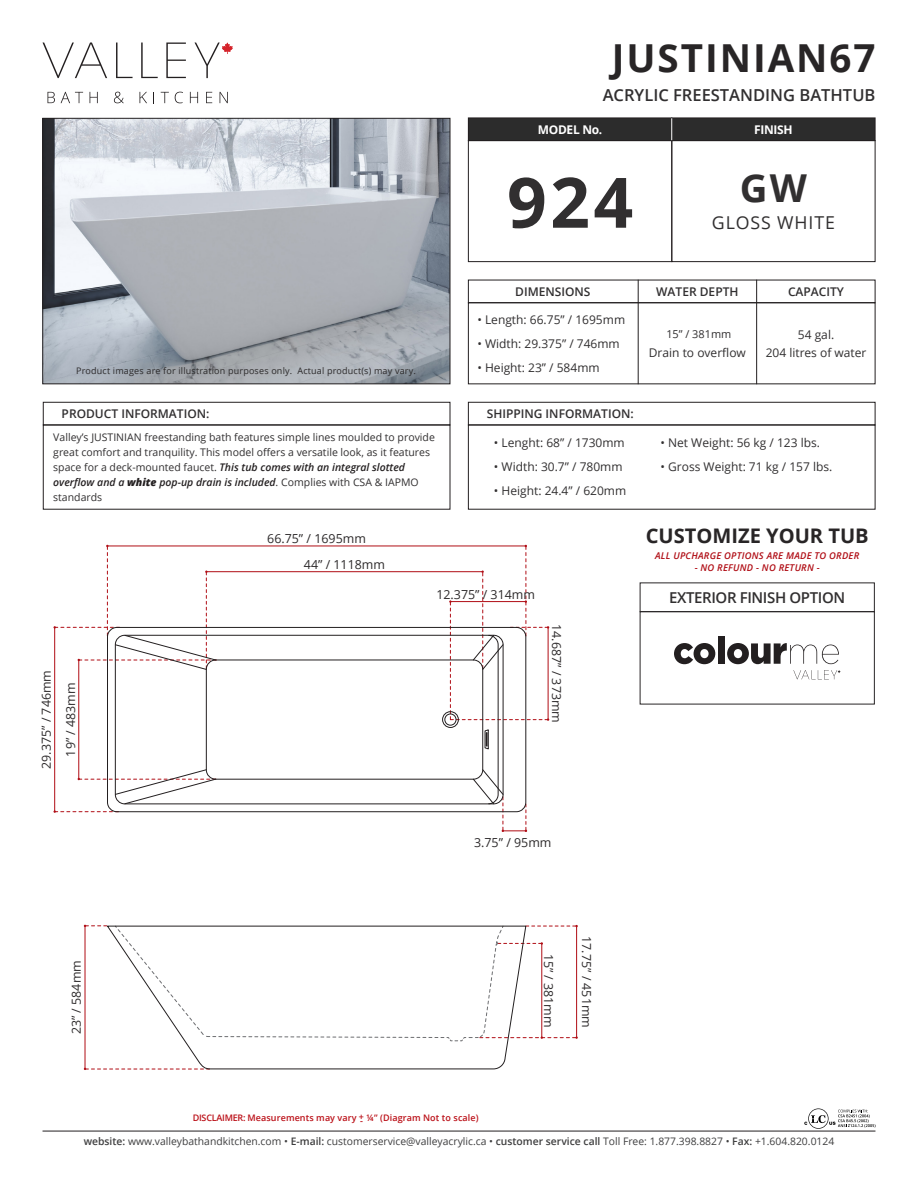
<style>
.page{position:relative;width:918px;height:1188px;background:#fff}
.page>*{position:absolute;margin:0;border:0;box-sizing:border-box;transform-origin:0 0}
.t1{font:700 69.6px "Open Sans";color:#312f30}
.t2{font:700 38.55px "Open Sans";letter-spacing:.05em;color:#282526}
.t3{font:700 38.4px "Open Sans";color:#312f30}
.t4{font:700 20.1px "Open Sans";color:#282526}
.t5{font:17.7px "Open Sans";letter-spacing:.05em;color:#312f30}
.t6{font:600 16.5px "Open Sans";color:#312f30}
.t7{font:600 15px "Open Sans";letter-spacing:-.025em;color:#312f30}
.t8{font:12.45px "Open Sans";color:#2e2b2c}
.t9{font:12px "Open Sans";color:#312f30}
.t10{font:600 12px "Open Sans";color:#312f30}
.t11{font:700 12px "Open Sans";letter-spacing:-.025em;color:#fff}
.t12{font:10.95px "Open Sans";color:#312f30}
.t13{font:10.5px/15px "Open Sans";color:#312f30}
.t14{font:10.35px "Open Sans";color:#3e3e3f}
.t15{font:italic 600 9.3px "Open Sans";letter-spacing:.025em;color:#b00d15}
.t16{font:9px "Open Sans";letter-spacing:.02em;color:#2b292a}
.t17{font:600 9px "Open Sans";letter-spacing:.01em;color:#bb1018}
.s1{font-weight:600;font-style:italic;color:#231f20}
.s2{font-weight:800;font-style:italic;color:#231f20}
.s3{font-weight:600}
</style>
<div class="page">
<hr style="left:43px;top:1131px;width:832px;height:1px;background:#231f20">
<svg style="left:48px;top:92px;width:7px;height:11px"></svg>
<svg style="left:61px;top:92px;width:22px;height:11px"></svg>
<svg style="left:90px;top:92px;width:8px;height:11px"></svg>
<svg style="left:114px;top:92px;width:10px;height:11px"></svg>
<svg style="left:140px;top:92px;width:7px;height:11px"></svg>
<svg style="left:161px;top:92px;width:8px;height:11px"></svg>
<svg style="left:175px;top:92px;width:8px;height:11px"></svg>
<svg style="left:190px;top:92px;width:8px;height:11px"></svg>
<svg style="left:206px;top:92px;width:6px;height:11px"></svg>
<svg style="left:220px;top:92px;width:8px;height:11px"></svg>
<svg style="left:43px;top:43px;width:64px;height:35px"></svg>
<svg style="left:116px;top:43px;width:17px;height:35px"></svg>
<svg style="left:141px;top:43px;width:17px;height:35px"></svg>
<svg style="left:166px;top:43px;width:20px;height:35px"></svg>
<svg style="left:195px;top:43px;width:38px;height:35px"></svg>
<img style="left:44px;top:120px;width:404px;height:262px">
<div style="left:42px;top:118px;width:408px;height:266px;border:1px solid #231f20"></div>
<hr style="left:638px;top:280px;width:1px;height:104px;background:#231f20">
<hr style="left:756px;top:280px;width:1px;height:104px;background:#231f20">
<div style="left:468px;top:280px;width:407px;height:23px;border:1px solid #231f20"></div>
<div style="left:468px;top:402px;width:407px;height:23px;border:1px solid #231f20"></div>
<div style="left:43px;top:402px;width:407px;height:23px;border:1px solid #231f20"></div>
<div style="left:468px;top:118px;width:204px;height:23px;background:#2c2c2c"></div>
<div style="left:672px;top:118px;width:203px;height:23px;background:#2c2c2c"></div>
<div style="left:468px;top:140px;width:204px;height:122px;border:1px solid #231f20"></div>
<div style="left:671px;top:140px;width:204px;height:122px;border:1px solid #231f20"></div>
<svg style="left:804px;top:1108px;width:72px;height:21px"></svg>
<svg style="left:671px;top:118px;width:1px;height:22px"></svg>
<div style="left:640px;top:583px;width:235px;height:29px;border:1px solid #282526"></div>
<svg style="left:793px;top:670px;width:47px;height:9px"></svg>
<svg style="left:674px;top:643px;width:41px;height:21px"></svg>
<div style="left:718px;top:636px;width:7px;height:28px;background:#231f20"></div>
<svg style="left:727px;top:643px;width:112px;height:21px"></svg>
<hr style="left:107px;top:546px;width:419px;height:1px;background:#b00d15">
<hr style="left:206px;top:571px;width:277px;height:1px;background:#b00d15">
<hr style="left:78px;top:660px;width:1px;height:119px;background:#b00d15">
<svg style="left:78px;top:778px;width:29px;height:2px"></svg>
<hr style="left:54px;top:627px;width:1px;height:185px;background:#b00d15">
<svg style="left:54px;top:545px;width:163px;height:124px"></svg>
<svg style="left:54px;top:810px;width:53px;height:3px"></svg>
<hr style="left:576px;top:926px;width:1px;height:112px;background:#b00d15">
<svg style="left:527px;top:925px;width:51px;height:2px"></svg>
<hr style="left:85px;top:926px;width:1px;height:143px;background:#b00d15">
<svg style="left:84px;top:925px;width:22px;height:2px"></svg>
<svg style="left:84px;top:1068px;width:22px;height:2px"></svg>
<svg style="left:527px;top:942px;width:51px;height:97px"></svg>
<svg style="left:106px;top:925px;width:421px;height:145px"></svg>
<svg style="left:107px;top:627px;width:342px;height:186px"></svg>
<svg style="left:449px;top:545px;width:100px;height:287px"></svg>
<svg style="left:115px;top:635px;width:388px;height:169px"></svg>
<p class="t2" style="left:612px;top:31px;width:265px">JUSTINIAN67</p>
<p class="t6" style="left:603px;top:83px;width:274px">ACRYLIC FREESTANDING BATHTUB</p>
<p class="t11" style="left:538px;top:121px;width:66px">MODEL No.</p>
<p class="t11" style="left:754px;top:121px;width:40px">FINISH</p>
<p class="t1" style="left:507px;top:153px;width:128px">924</p>
<p class="t3" style="left:740px;top:161px;width:68px">GW</p>
<p class="t5" style="left:712px;top:211px;width:125px">GLOSS WHITE</p>
<p class="t16" style="left:76px;top:365px;width:341px">Product images are for illustration purposes only. Actual product(s) may vary.</p>
<p class="t10" style="left:515px;top:283px;width:77px">DIMENSIONS</p>
<p class="t9" style="left:477px;top:311px;width:149px">• Length: 66.75” / 1695mm</p>
<p class="t9" style="left:477px;top:335px;width:144px">• Width: 29.375” / 746mm</p>
<p class="t9" style="left:477px;top:359px;width:124px">• Height: 23” / 584mm</p>
<p class="t10" style="left:62px;top:406px;width:149px">PRODUCT INFORMATION:</p>
<p class="t10" style="left:487px;top:406px;width:149px">SHIPPING INFORMATION:</p>
<p class="t9" style="left:494px;top:434px;width:132px">• Lenght: 68” / 1730mm</p>
<p class="t9" style="left:494px;top:458px;width:130px">• Width: 30.7” / 780mm</p>
<p class="t9" style="left:494px;top:482px;width:134px">• Height: 24.4” / 620mm</p>
<p class="t13" style="left:53px;top:430px;width:383px">Valley’s JUSTINIAN freestanding bath features simple lines moulded to provide great comfort and tranquility. This model offers a versatile look, as it features space for a deck-mounted faucet. <span class="s1">This tub comes with an integral slotted overflow and a</span> <span class="s2">white</span> <span class="s1">pop-up drain is included</span>. Complies with CSA &amp; IAPMO standards</p>
<p class="t8" style="left:38px;top:769px;width:100px;rotate:-90deg">29.375” / 746mm</p>
<p class="t8" style="left:62px;top:757px;width:76px;rotate:-90deg">19” / 483mm</p>
<p class="t8" style="left:267px;top:530px;width:100px">66.75” / 1695mm</p>
<p class="t8" style="left:304px;top:556px;width:83px">44” / 1118mm</p>
<p class="t8" style="left:436px;top:586px;width:100px">12.375” / 314mm</p>
<p class="t8" style="left:565px;top:624px;width:100px;rotate:90deg">14.687” / 373mm</p>
<p class="t10" style="left:656px;top:283px;width:84px">WATER DEPTH</p>
<p class="t10" style="left:788px;top:283px;width:58px">CAPACITY</p>
<p class="t12" style="left:666px;top:327px;width:66px">15” / 381mm</p>
<p class="t9" style="left:649px;top:344px;width:99px">Drain to overflow</p>
<p class="t9" style="left:798px;top:326px;width:38px">54 gal.</p>
<p class="t9" style="left:766px;top:344px;width:102px">204 litres of water</p>
<p class="t9" style="left:661px;top:434px;width:161px">• Net Weight: 56 kg / 123 lbs.</p>
<p class="t9" style="left:661px;top:458px;width:173px">• Gross Weight: 71 kg / 157 lbs.</p>
<p class="t4" style="left:646px;top:521px;width:225px">CUSTOMIZE YOUR TUB</p>
<p class="t15" style="left:655px;top:550px;width:206px">ALL UPCHARGE OPTIONS ARE MADE TO ORDER</p>
<p class="t15" style="left:695px;top:561px;width:127px">- NO REFUND - NO RETURN -</p>
<p class="t7" style="left:669px;top:587px;width:178px">EXTERIOR FINISH OPTION</p>
<p class="t8" style="left:474px;top:834px;width:79px">3.75” / 95mm</p>
<p class="t8" style="left:68px;top:1034px;width:76px;rotate:-90deg">23” / 584mm</p>
<p class="t17" style="left:359px;top:1110px;width:7px">+</p>
<p class="t17" style="left:193px;top:1112px;width:287px">DISCLAIMER: Measurements may vary ¼” (Diagram Not to scale)</p>
<p class="t17" style="left:360px;top:1115px;width:4px">-</p>
<p class="t8" style="left:557px;top:954px;width:76px;rotate:90deg">15” / 381mm</p>
<p class="t8" style="left:595px;top:936px;width:93px;rotate:90deg">17.75” / 451mm</p>
<p class="t14" style="left:84px;top:1134px;width:752px"><span class="s3">website:</span> www.valleybathandkitchen.com • <span class="s3">E-mail:</span> customerservice@valleyacrylic.ca • <span class="s3">customer service call</span> Toll Free: 1.877.398.8827 • <span class="s3">Fax:</span> +1.604.820.0124</p>
</div>
